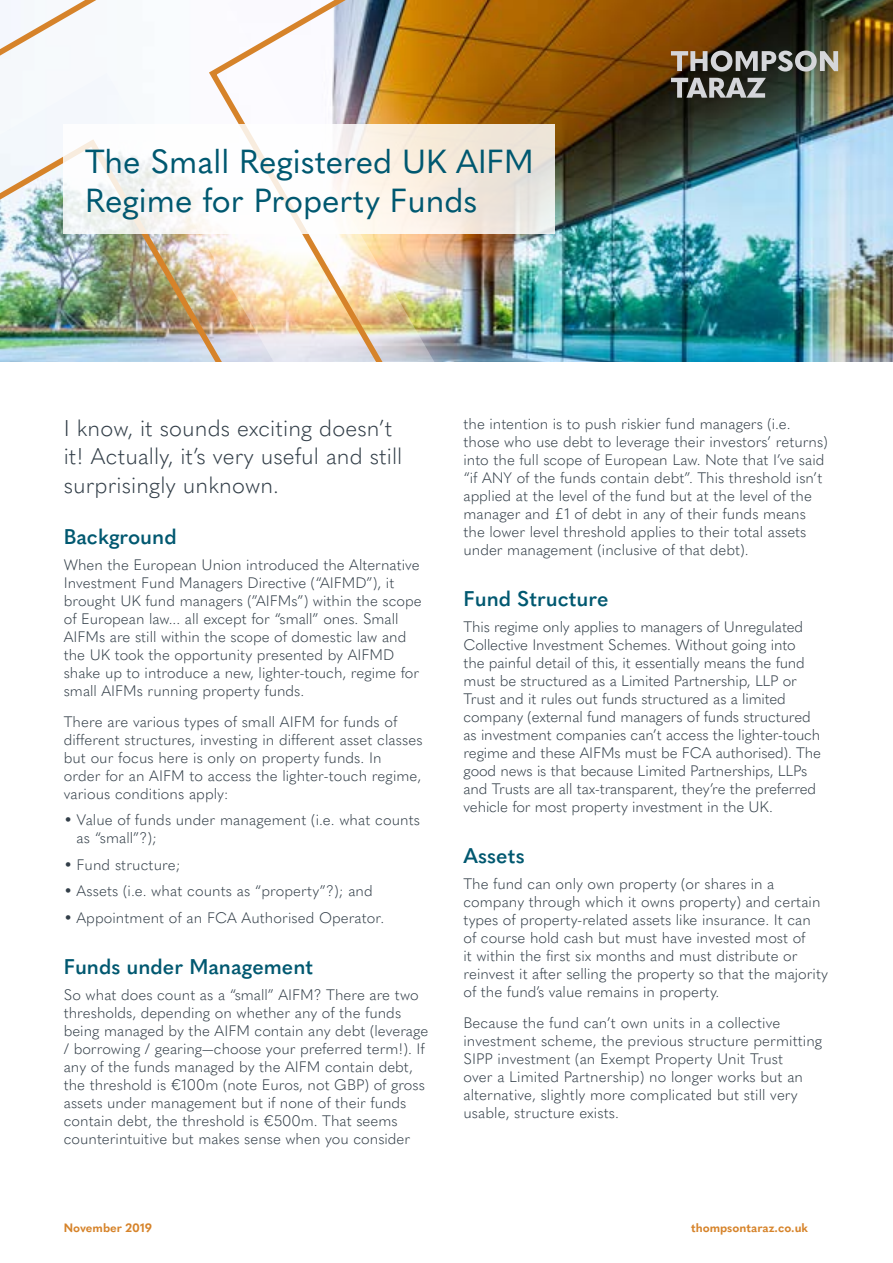
<style>
.page{position:relative;width:893px;height:1263px;background:#fff}
.page>*{position:absolute;margin:0;border:0;box-sizing:border-box;transform-origin:0 0}
.t1{font:33px/39.6px "Quasimoda";color:#005870}
.t2{font:300 22.5px/28.5px "Quasimoda";letter-spacing:.005em;color:#323e48}
.t3{font:600 21px "Quasimoda";color:#005870}
.t4{font:300 15px/18px "Quasimoda";color:#323e48}
.t5{font:700 12px "Quasimoda";color:#d6832a}
</style>
<div class="page">
<img style="left:448px;top:0;width:445px;height:361px">
<img style="left:0;top:0;width:441px;height:361px">
<svg style="left:64px;top:125px;width:491px;height:109px"></svg>
<svg style="left:671px;top:51px;width:167px;height:21px;background:#84817a"></svg>
<svg style="left:671px;top:78px;width:95px;height:20px;background:#7d7e7c"></svg>
<h1 class="t1" style="left:85px;top:139px;width:450px">The Small Registered UK AIFM<br>Regime for Property Funds</h1>
<h2 class="t2" style="left:64px;top:412px;width:340px">I know, it sounds exciting doesn’t it! Actually, it’s very useful and still surprisingly unknown.</h2>
<h3 class="t3" style="left:64px;top:520px;width:114px">Background</h3>
<p class="t4" style="left:64px;top:555px;width:359px">When the European Union introduced the Alternative Investment Fund Managers Directive (“AIFMD”), it brought UK fund managers (”AIFMs”) within the scope of European law... all except for “small” ones. Small AIFMs are still within the scope of domestic law and the UK took the opportunity presented by AIFMD shake up to introduce a new, lighter-touch, regime for small AIFMs running property funds.</p>
<p class="t4" style="left:64px;top:712px;width:360px">There are various types of small AIFM for funds of different structures, investing in different asset classes but our focus here is only on property funds. In<br>order for an AIFM to access the lighter-touch regime, various conditions apply:</p>
<p class="t4" style="left:77px;top:810px;width:345px;text-indent:-13px">• Value of funds under management (i.e. what counts as “small”?);</p>
<p class="t4" style="left:64px;top:855px;width:118px">• Fund structure;</p>
<p class="t4" style="left:64px;top:881px;width:311px">• Assets (i.e. what counts as “property”?); and</p>
<p class="t4" style="left:64px;top:908px;width:322px">• Appointment of an FCA Authorised Operator.</p>
<h3 class="t3" style="left:64px;top:950px;width:251px">Funds under Management</h3>
<p class="t4" style="left:64px;top:985px;width:366px">So what does count as a “small” AIFM? There are two thresholds, depending on whether any of the funds being managed by the AIFM contain any debt (leverage / borrowing / gearing—choose your preferred term!). If any of the funds managed by the AIFM contain debt, the threshold is €100m (note Euros, not GBP) of gross assets under management but if none of their funds contain debt, the threshold is €500m. That seems counterintuitive but makes sense when you consider</p>
<p class="t4" style="left:463px;top:414px;width:366px">the intention is to push riskier fund managers (i.e. those who use debt to leverage their investors’ returns) into the full scope of European Law. Note that I’ve said “if ANY of the funds contain debt”. This threshold isn’t applied at the level of the fund but at the level of the manager and £1 of debt in any of their funds means the lower level threshold applies to their total assets under management (inclusive of that debt).</p>
<h3 class="t3" style="left:463px;top:582px;width:146px">Fund Structure</h3>
<p class="t4" style="left:463px;top:617px;width:359px">This regime only applies to managers of Unregulated Collective Investment Schemes. Without going into<br>the painful detail of this, it essentially means the fund must be structured as a Limited Partnership, LLP or Trust and it rules out funds structured as a limited company (external fund managers of funds structured as investment companies can’t access the lighter-touch regime and these AIFMs must be FCA authorised). The good news is that because Limited Partnerships, LLPs and Trusts are all tax-transparent, they’re the preferred vehicle for most property investment in the UK.</p>
<h3 class="t3" style="left:463px;top:839px;width:63px">Assets</h3>
<p class="t4" style="left:463px;top:874px;width:366px">The fund can only own property (or shares in a company through which it owns property) and certain types of property-related assets like insurance. It can<br>of course hold cash but must have invested most of<br>it within the first six months and must distribute or reinvest it after selling the property so that the majority of the fund’s value remains in property.</p>
<p class="t4" style="left:463px;top:1013px;width:360px">Because the fund can’t own units in a collective investment scheme, the previous structure permitting SIPP investment (an Exempt Property Unit Trust<br>over a Limited Partnership) no longer works but an alternative, slightly more complicated but still very usable, structure exists.</p>
<p class="t5" style="left:64px;top:1218px;width:90px">November 2019</p>
<p class="t5" style="left:691px;top:1218px;width:119px">thompsontaraz.co.uk</p>
</div>
